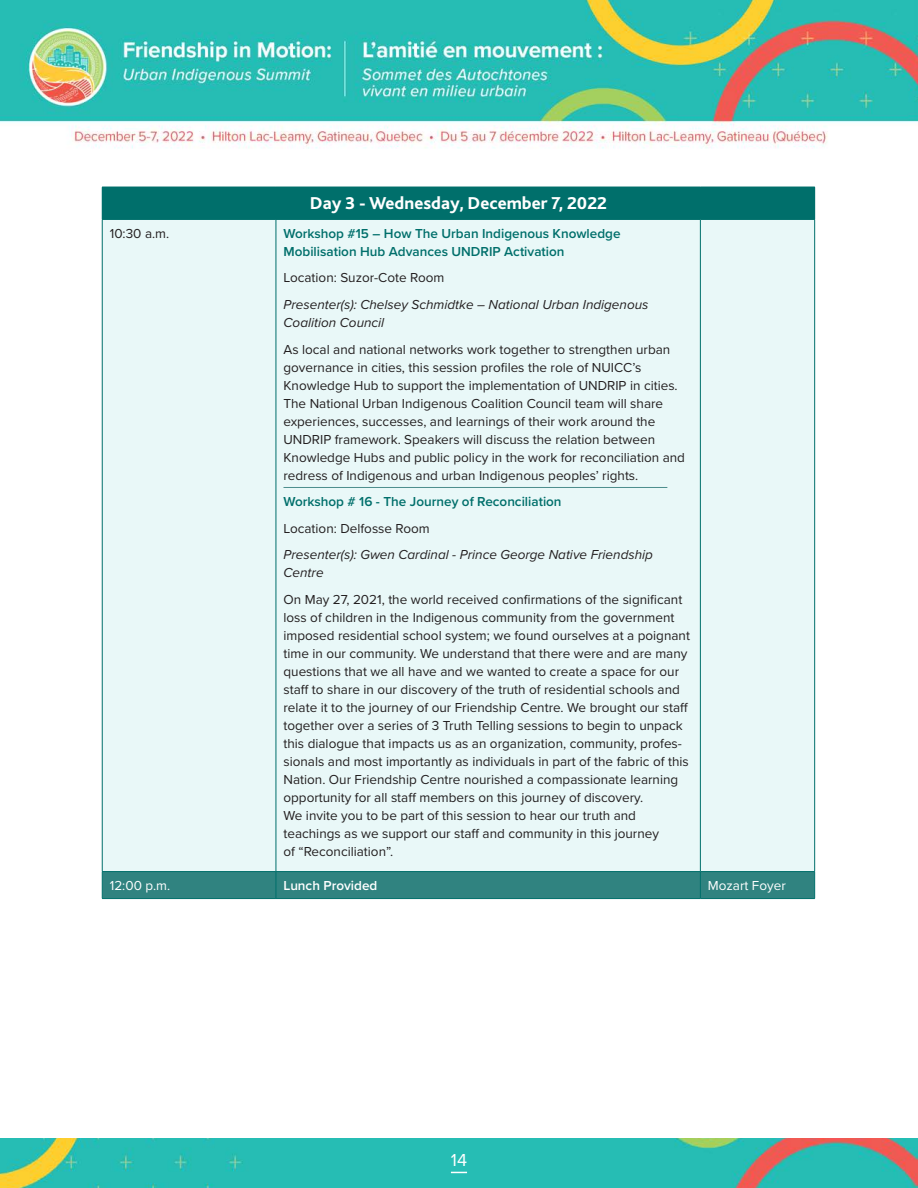
<style>
.page{position:relative;width:918px;height:1188px;background:#fff}
.page>*{position:absolute;margin:0;border:0;box-sizing:border-box;transform-origin:0 0}
.t1{font:800 18px "Bliss 2";color:#fff}
.t2{font:18px "Proxima Nova";color:#fff}
.Chart_Text{font:13.5px/18px "Proxima Nova";color:#231f20}
.Chart_Text-2{font:italic 13.5px/18px "Proxima Nova";color:#231f20}
.Chart_Headers{font:600 13.5px/18px "Proxima Nova";color:#006f6b}
.Chart_Text-3{font:13.5px "Proxima Nova";color:#fff}
.Chart_Text-4{font:600 13.5px "Proxima Nova";color:#fff}
</style>
<div class="page">
<img style="left:0;top:0;width:918px;height:149px">
<img style="left:0;top:1138px;width:918px;height:50px">
<svg style="left:451px;top:1172px;width:16px;height:1px"></svg>
<div style="left:102px;top:187px;width:713px;height:32px;background:#006f6b"></div>
<div style="left:103px;top:220px;width:711px;height:651px;background:#e9f8f8"></div>
<hr style="left:102px;top:219px;width:174px;height:1px;background:#006f6b">
<hr style="left:102px;top:220px;width:1px;height:651px;background:#006f6b">
<hr style="left:276px;top:219px;width:424px;height:1px;background:#006f6b">
<hr style="left:276px;top:220px;width:1px;height:651px;background:#006f6b">
<hr style="left:700px;top:219px;width:115px;height:1px;background:#006f6b">
<hr style="left:700px;top:220px;width:1px;height:651px;background:#006f6b">
<hr style="left:814px;top:220px;width:1px;height:651px;background:#006f6b">
<div style="left:102px;top:872px;width:713px;height:26px;background:#308380"></div>
<hr style="left:102px;top:898px;width:174px;height:1px;background:#006f6b">
<hr style="left:276px;top:898px;width:424px;height:1px;background:#006f6b">
<hr style="left:700px;top:898px;width:115px;height:1px;background:#006f6b">
<hr style="left:102px;top:871px;width:174px;height:1px;background:#006f6b">
<hr style="left:276px;top:871px;width:424px;height:1px;background:#006f6b">
<hr style="left:700px;top:871px;width:115px;height:1px;background:#006f6b">
<hr style="left:284px;top:487px;width:383px;height:1px;background:#4b8d8c">
<p class="t1" style="left:310px;top:192px;width:299px">Day 3 - Wednesday, December 7, 2022</p>
<p class="Chart_Text" style="left:110px;top:224px;width:61px">10:30 a.m.</p>
<p class="Chart_Headers" style="left:284px;top:224px;width:339px">Workshop #15 – How The Urban Indigenous Knowledge<br>Mobilisation Hub Advances UNDRIP Activation</p>
<p class="Chart_Text" style="left:284px;top:268px;width:162px">Location: Suzor-Cote Room</p>
<p class="Chart_Text-2" style="left:284px;top:295px;width:366px">Presenter(s): Chelsey Schmidtke – National Urban Indigenous<br>Coalition Council</p>
<p class="Chart_Text" style="left:284px;top:339px;width:403px">As local and national networks work together to strengthen urban governance in cities, this session profiles the role of NUICC’s Knowledge Hub to support the implementation of UNDRIP in cities.<br>The National Urban Indigenous Coalition Council team will share experiences, successes, and learnings of their work around the UNDRIP framework. Speakers will discuss the relation between Knowledge Hubs and public policy in the work for reconciliation and redress of Indigenous and urban Indigenous peoples’ rights.</p>
<p class="Chart_Headers" style="left:284px;top:492px;width:280px">Workshop # 16 - The Journey of Reconciliation</p>
<p class="Chart_Text" style="left:284px;top:519px;width:148px">Location: Delfosse Room</p>
<p class="Chart_Text-2" style="left:284px;top:545px;width:371px">Presenter(s): Gwen Cardinal - Prince George Native Friendship<br>Centre</p>
<p class="Chart_Text" style="left:284px;top:590px;width:408px">On May 27, 2021, the world received confirmations of the significant loss of children in the Indigenous community from the government imposed residential school system; we found ourselves at a poignant time in our community. We understand that there were and are many questions that we all have and we wanted to create a space for our staff to share in our discovery of the truth of residential schools and relate it to the journey of our Friendship Centre. We brought our staff together over a series of 3 Truth Telling sessions to begin to unpack this dialogue that impacts us as an organization, community, profes&shy;sionals and most importantly as individuals in part of the fabric of this Nation. Our Friendship Centre nourished a compassionate learning opportunity for all staff members on this journey of discovery.<br>We invite you to be part of this session to hear our truth and teachings as we support our staff and community in this journey<br>of “Reconciliation”.</p>
<p class="Chart_Text-3" style="left:110px;top:875px;width:62px">12:00 p.m.</p>
<p class="Chart_Text-4" style="left:284px;top:875px;width:95px">Lunch Provided</p>
<p class="Chart_Text-3" style="left:708px;top:875px;width:79px">Mozart Foyer</p>
<h1 class="t2" style="left:451px;top:1147px;width:18px">14</h1>
</div>
